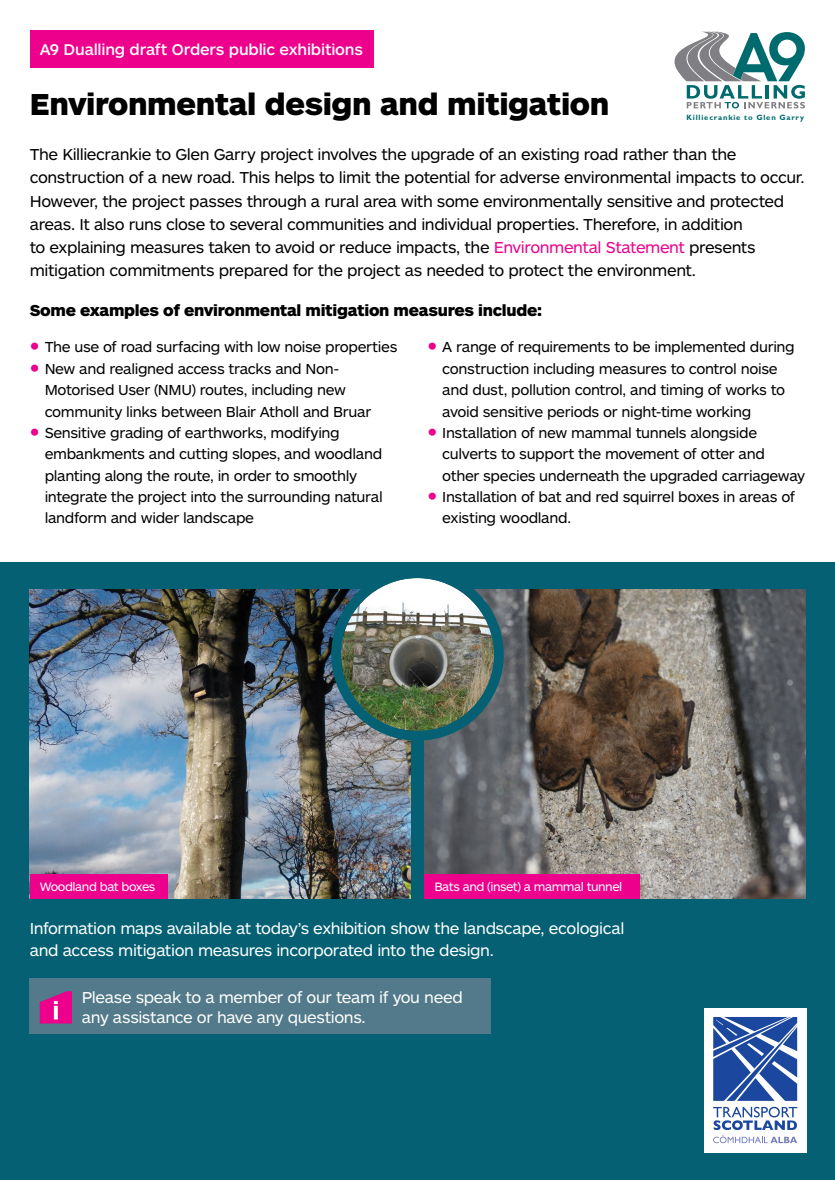
<style>
.page{position:relative;width:835px;height:1180px;background:#fff}
.page>*{position:absolute;margin:0;border:0;box-sizing:border-box;transform-origin:0 0}
.t1{font:900 31.5px "ARS Maquette Pro";letter-spacing:-.015em;color:#000}
.t2{font:16.45px/23.1px "ARS Maquette Pro";letter-spacing:-.025em;color:#000}
.t3{font:16.45px/22.4px "ARS Maquette Pro";letter-spacing:-.025em;color:#fff}
.t4{font:900 16.45px "ARS Maquette Pro";letter-spacing:-.015em;color:#000}
.t5{font:500 16.1px "ARS Maquette Pro";letter-spacing:-.015em;color:#fff}
.t6{font:15.05px/21.3px "ARS Maquette Pro";letter-spacing:-.025em;color:#000}
.t7{font:12.6px "ARS Maquette Pro";letter-spacing:-.035em;color:#fff}
.t8{font:700 7.7px "Gill Sans Std";letter-spacing:.1em;color:#006b6e}
.s1{color:#ec008c}
.s2{font-size:26.6px;color:#ec008c}
</style>
<div class="page">
<div style="left:0;top:562px;width:834px;height:618px;background:#046072"></div>
<svg style="left:674px;top:32px;width:130px;height:76px"></svg>
<div style="left:703px;top:1008px;width:103px;height:144px;background:#fff"></div>
<svg style="left:713px;top:1017px;width:84px;height:126px"></svg>
<div style="left:30px;top:30px;width:343px;height:37px;background:#ec008c"></div>
<img style="left:424px;top:590px;width:381px;height:308px">
<img style="left:30px;top:590px;width:380px;height:308px">
<div style="left:30px;top:874px;width:137px;height:24px;background:#ec008c"></div>
<div style="left:424px;top:874px;width:216px;height:24px;background:#ec008c"></div>
<div style="left:30px;top:978px;width:461px;height:56px;background:#527a8a"></div>
<svg style="left:40px;top:991px;width:32px;height:32px"></svg>
<img style="left:341px;top:578px;width:153px;height:153px;border-radius:76px">
<div style="left:331px;top:568px;width:172px;height:172px;border:10px solid #046072;border-radius:50%"></div>
<p class="t5" style="left:40px;top:39px;width:325px">A9 Dualling draft Orders public exhibitions</p>
<h1 class="t1" style="left:30px;top:83px;width:581px">Environmental design and mitigation</h1>
<p class="t8" style="left:686px;top:113px;width:119px">Killiecrankie to Glen Garry</p>
<p class="t2" style="left:30px;top:142px;width:776px">The Killiecrankie to Glen Garry project involves the upgrade of an existing road rather than the construction of a new road. This helps to limit the potential for adverse environmental impacts to occur.<br>However, the project passes through a rural area with some environmentally sensitive and protected areas. It also runs close to several communities and individual properties. Therefore, in addition<br>to explaining measures taken to avoid or reduce impacts, the <span class="s1">Environmental Statement</span> presents mitigation commitments prepared for the project as needed to protect the environment.</p>
<h2 class="t4" style="left:30px;top:299px;width:514px">Some examples of environmental mitigation measures include:</h2>
<p class="t6" style="left:30px;top:336px;width:369px"><span class="s2">•</span> The use of road surfacing with low noise properties</p>
<p class="t6" style="left:45px;top:357px;width:328px;text-indent:-15px"><span class="s2">•</span> New and realigned access tracks and Non-<br>Motorised User (NMU) routes, including new community links between Blair Atholl and Bruar</p>
<p class="t6" style="left:45px;top:421px;width:339px;text-indent:-15px"><span class="s2">•</span> Sensitive grading of earthworks, modifying embankments and cutting slopes, and woodland planting along the route, in order to smoothly integrate the project into the surrounding natural landform and wider landscape</p>
<p class="t6" style="left:442px;top:336px;width:354px;text-indent:-15px"><span class="s2">•</span> A range of requirements to be implemented during construction including measures to control noise and dust, pollution control, and timing of works to avoid sensitive periods or night-time working</p>
<p class="t6" style="left:442px;top:421px;width:364px;text-indent:-15px"><span class="s2">•</span> Installation of new mammal tunnels alongside culverts to support the movement of otter and other species underneath the upgraded carriageway</p>
<p class="t6" style="left:442px;top:485px;width:354px;text-indent:-15px"><span class="s2">•</span> Installation of bat and red squirrel boxes in areas of existing woodland.</p>
<p class="t7" style="left:40px;top:879px;width:117px">Woodland bat boxes</p>
<p class="t7" style="left:434px;top:879px;width:189px">Bats and (inset) a mammal tunnel</p>
<p class="t3" style="left:30px;top:916px;width:596px">Information maps available at today’s exhibition show the landscape, ecological and access mitigation measures incorporated into the design.</p>
<p class="t3" style="left:82px;top:986px;width:382px;line-height:19.6px">Please speak to a member of our team if you need any assistance or have any questions.</p>
</div>
